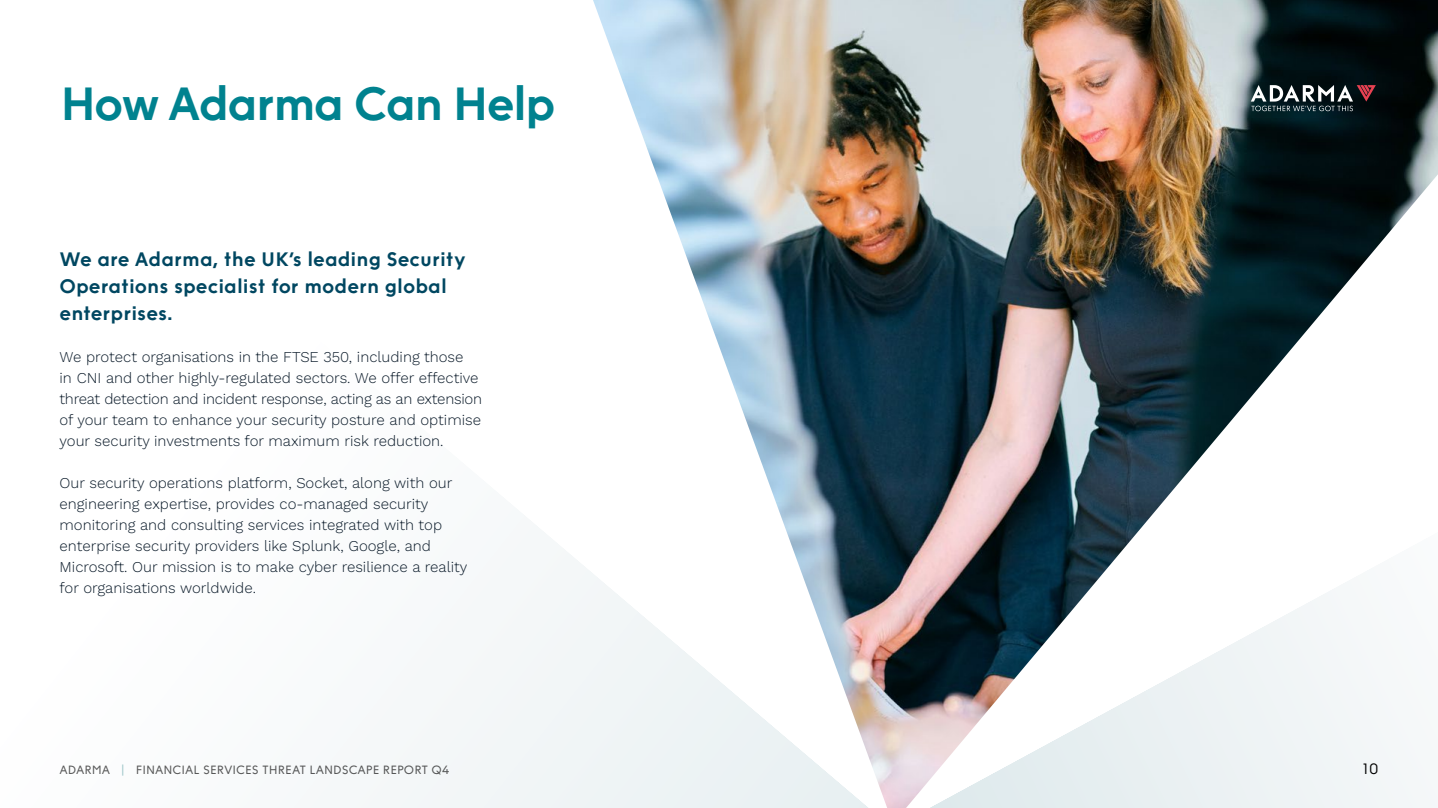
<style>
.page{position:relative;width:1438px;height:808px;background:#fff}
.page>*{position:absolute;margin:0;border:0;box-sizing:border-box;transform-origin:0 0}
.t1{font:700 46.5px "Funkis B Dots";letter-spacing:-.04em;color:#00828f}
.intro{font:700 19.5px/27px "Funkis B Dots";color:#004761}
.body{font:300 15px/21px "Work Sans";color:#0a1a29}
.t2{font:300 15px "Funkis B Dots";color:#000}
.t3{font:12px "Funkis B Dots";color:#000}
.s1{color:#69a8ab}
</style>
<div class="page">
<div style="left:366px;top:553px;width:227px;height:255px;background:#f4f7f8"></div>
<img style="left:593px;top:0;width:844px;height:808px">
<svg style="left:1250px;top:85px;width:125px;height:26px"></svg>
<p class="t1" style="left:60px;top:76px;width:496px">How Adarma Can Help</p>
<p class="intro" style="left:60px;top:246px;width:407px">We are Adarma, the UK’s leading Security<br>Operations specialist for modern global enterprises.</p>
<p class="body" style="left:60px;top:345px;width:424px">We protect organisations in the FTSE 350, including those<br>in CNI and other highly-regulated sectors. We offer effective threat detection and incident response, acting as an extension of your team to enhance your security posture and optimise your security investments for maximum risk reduction.</p>
<p class="body" style="left:60px;top:471px;width:409px">Our security operations platform, Socket, along with our engineering expertise, provides co-managed security monitoring and consulting services integrated with top enterprise security providers like Splunk, Google, and Microsoft. Our mission is to make cyber resilience a reality for organisations worldwide.</p>
<p class="t3" style="left:60px;top:763px;width:391px">ADARMA <span class="s1">|</span> FINANCIAL SERVICES THREAT LANDSCAPE REPORT Q4</p>
<p class="t2" style="left:1362px;top:760px;width:17px">10</p>
</div>
